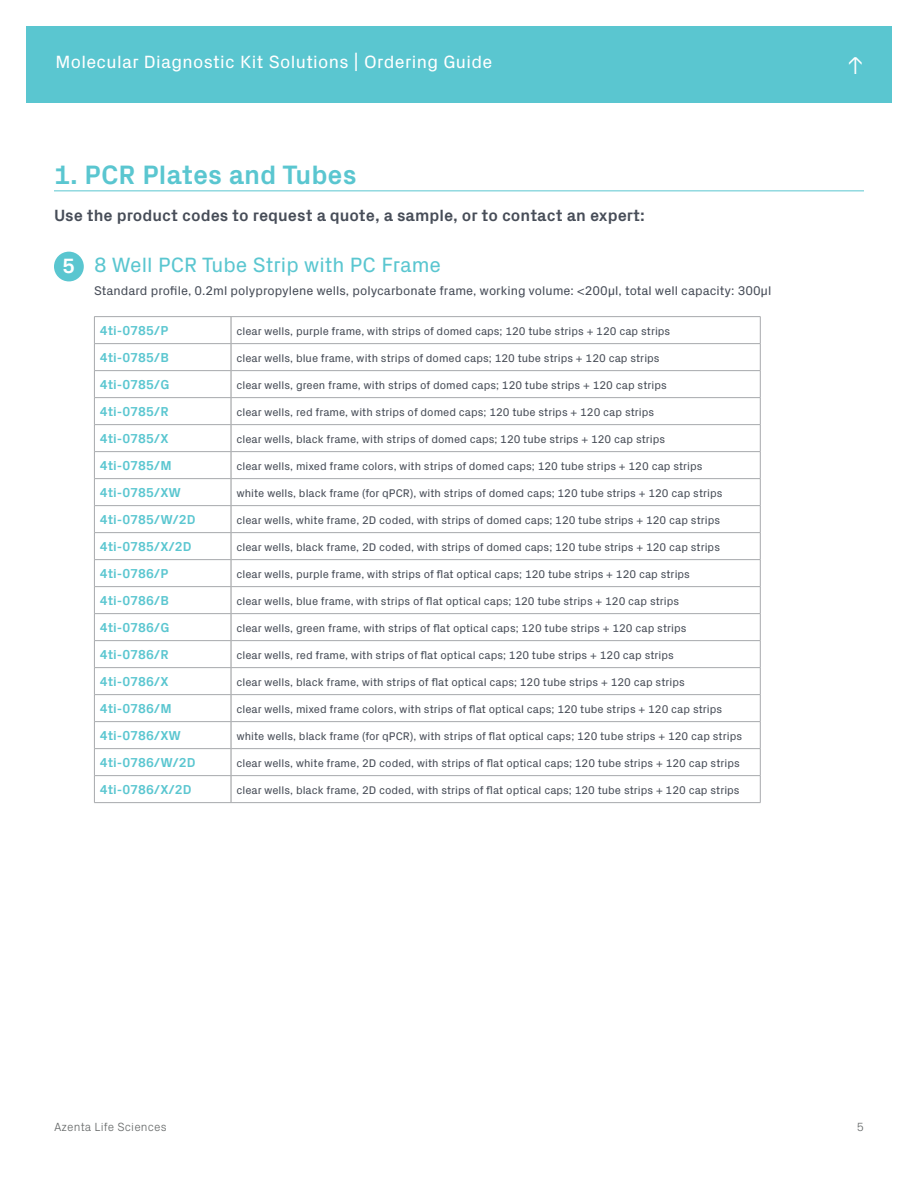
<style>
.page{position:relative;width:918px;height:1188px;background:#fff}
.page>*{position:absolute;margin:0;border:0;box-sizing:border-box;transform-origin:0 0}
.t1{font:700 27px "Px Grotesk";color:#5ac6d0}
.t2{font:300 24.75px "Px Grotesk";color:#fff}
.t3{font:21px "Px Grotesk";color:#5ac6d0}
.t4{font:700 21px "Px Grotesk";color:#fff}
.t5{font:18px "Px Grotesk";letter-spacing:.02em;color:#fff}
.t6{font:700 16.5px "Px Grotesk";color:#474d58}
.t7{font:700 13.2px "Px Grotesk";color:#5ac6d0}
.t8{font:12.75px "Px Grotesk";color:#474d58}
.t9{font:300 12px "Px Grotesk";letter-spacing:.01em;color:#676a6a}
.t10{font:11.25px "Px Grotesk";color:#474d57}
</style>
<div class="page">
<div style="left:26px;top:26px;width:866px;height:76px;background:#5ac6d0"></div>
<div style="left:54px;top:252px;width:30px;height:29px;background:#5ac6d0;border-radius:50%"></div>
<svg style="left:231px;top:317px;width:1px;height:485px"></svg>
<hr style="left:94px;top:316px;width:137px;height:1px;background:#a7a9ac">
<hr style="left:94px;top:343px;width:137px;height:1px;background:#a7a9ac">
<hr style="left:94px;top:370px;width:137px;height:1px;background:#a7a9ac">
<hr style="left:94px;top:397px;width:137px;height:1px;background:#a7a9ac">
<hr style="left:94px;top:424px;width:137px;height:1px;background:#a7a9ac">
<hr style="left:94px;top:451px;width:137px;height:1px;background:#a7a9ac">
<hr style="left:94px;top:478px;width:137px;height:1px;background:#a7a9ac">
<hr style="left:94px;top:505px;width:137px;height:1px;background:#a7a9ac">
<hr style="left:94px;top:532px;width:137px;height:1px;background:#a7a9ac">
<hr style="left:94px;top:559px;width:137px;height:1px;background:#a7a9ac">
<hr style="left:94px;top:586px;width:137px;height:1px;background:#a7a9ac">
<hr style="left:94px;top:613px;width:137px;height:1px;background:#a7a9ac">
<hr style="left:94px;top:640px;width:137px;height:1px;background:#a7a9ac">
<hr style="left:94px;top:667px;width:137px;height:1px;background:#a7a9ac">
<hr style="left:94px;top:694px;width:137px;height:1px;background:#a7a9ac">
<hr style="left:94px;top:721px;width:137px;height:1px;background:#a7a9ac">
<hr style="left:94px;top:748px;width:137px;height:1px;background:#a7a9ac">
<hr style="left:94px;top:775px;width:137px;height:1px;background:#a7a9ac">
<svg style="left:94px;top:317px;width:1px;height:485px"></svg>
<hr style="left:94px;top:802px;width:137px;height:1px;background:#a7a9ac">
<hr style="left:231px;top:316px;width:529px;height:1px;background:#a7a9ac">
<hr style="left:231px;top:343px;width:529px;height:1px;background:#a7a9ac">
<hr style="left:231px;top:370px;width:529px;height:1px;background:#a7a9ac">
<hr style="left:231px;top:397px;width:529px;height:1px;background:#a7a9ac">
<hr style="left:231px;top:424px;width:529px;height:1px;background:#a7a9ac">
<hr style="left:231px;top:451px;width:529px;height:1px;background:#a7a9ac">
<hr style="left:231px;top:478px;width:529px;height:1px;background:#a7a9ac">
<hr style="left:231px;top:505px;width:529px;height:1px;background:#a7a9ac">
<hr style="left:231px;top:532px;width:529px;height:1px;background:#a7a9ac">
<hr style="left:231px;top:559px;width:529px;height:1px;background:#a7a9ac">
<hr style="left:231px;top:586px;width:529px;height:1px;background:#a7a9ac">
<hr style="left:231px;top:613px;width:529px;height:1px;background:#a7a9ac">
<hr style="left:231px;top:640px;width:529px;height:1px;background:#a7a9ac">
<hr style="left:231px;top:667px;width:529px;height:1px;background:#a7a9ac">
<hr style="left:231px;top:694px;width:529px;height:1px;background:#a7a9ac">
<hr style="left:231px;top:721px;width:529px;height:1px;background:#a7a9ac">
<hr style="left:231px;top:748px;width:529px;height:1px;background:#a7a9ac">
<hr style="left:231px;top:775px;width:529px;height:1px;background:#a7a9ac">
<svg style="left:760px;top:317px;width:1px;height:485px"></svg>
<hr style="left:231px;top:802px;width:529px;height:1px;background:#a7a9ac">
<hr style="left:54px;top:190px;width:810px;height:1px;background:#5ac6d0">
<h3 class="t5" style="left:56px;top:49px;width:438px">Molecular Diagnostic Kit Solutions | Ordering Guide</h3>
<h2 class="t2" style="left:847px;top:48px;width:19px">↑</h2>
<h1 class="t1" style="left:54px;top:155px;width:304px">1. PCR Plates and Tubes</h1>
<h3 class="t6" style="left:54px;top:204px;width:593px">Use the product codes to request a quote, a sample, or to contact an expert:</h3>
<h3 class="t4" style="left:63px;top:251px;width:14px">5</h3>
<h3 class="t3" style="left:94px;top:250px;width:349px">8 Well PCR Tube Strip with PC Frame</h3>
<p class="t8" style="left:94px;top:281px;width:679px">Standard profile, 0.2ml polypropylene wells, polycarbonate frame, working volume: &lt;200µl, total well capacity: 300µl</p>
<p class="t7" style="left:100px;top:321px;width:70px">4ti-0785/P</p>
<p class="t10" style="left:236px;top:323px;width:435px">clear wells, purple frame, with strips of domed caps; 120 tube strips + 120 cap strips</p>
<p class="t7" style="left:100px;top:348px;width:71px">4ti-0785/B</p>
<p class="t10" style="left:236px;top:350px;width:425px">clear wells, blue frame, with strips of domed caps; 120 tube strips + 120 cap strips</p>
<p class="t7" style="left:100px;top:375px;width:71px">4ti-0785/G</p>
<p class="t10" style="left:236px;top:377px;width:432px">clear wells, green frame, with strips of domed caps; 120 tube strips + 120 cap strips</p>
<p class="t7" style="left:100px;top:402px;width:70px">4ti-0785/R</p>
<p class="t10" style="left:236px;top:404px;width:419px">clear wells, red frame, with strips of domed caps; 120 tube strips + 120 cap strips</p>
<p class="t7" style="left:100px;top:429px;width:70px">4ti-0785/X</p>
<p class="t10" style="left:236px;top:431px;width:430px">clear wells, black frame, with strips of domed caps; 120 tube strips + 120 cap strips</p>
<p class="t7" style="left:100px;top:456px;width:73px">4ti-0785/M</p>
<p class="t10" style="left:236px;top:458px;width:468px">clear wells, mixed frame colors, with strips of domed caps; 120 tube strips + 120 cap strips</p>
<p class="t7" style="left:100px;top:483px;width:83px">4ti-0785/XW</p>
<p class="t10" style="left:236px;top:485px;width:488px">white wells, black frame (for qPCR), with strips of domed caps; 120 tube strips + 120 cap strips</p>
<p class="t7" style="left:100px;top:510px;width:97px">4ti-0785/W/2D</p>
<p class="t10" style="left:236px;top:512px;width:485px">clear wells, white frame, 2D coded, with strips of domed caps; 120 tube strips + 120 cap strips</p>
<p class="t7" style="left:100px;top:537px;width:93px">4ti-0785/X/2D</p>
<p class="t10" style="left:236px;top:539px;width:485px">clear wells, black frame, 2D coded, with strips of domed caps; 120 tube strips + 120 cap strips</p>
<p class="t7" style="left:100px;top:564px;width:70px">4ti-0786/P</p>
<p class="t10" style="left:236px;top:566px;width:455px">clear wells, purple frame, with strips of flat optical caps; 120 tube strips + 120 cap strips</p>
<p class="t7" style="left:100px;top:591px;width:71px">4ti-0786/B</p>
<p class="t10" style="left:236px;top:593px;width:444px">clear wells, blue frame, with strips of flat optical caps; 120 tube strips + 120 cap strips</p>
<p class="t7" style="left:100px;top:618px;width:71px">4ti-0786/G</p>
<p class="t10" style="left:236px;top:620px;width:452px">clear wells, green frame, with strips of flat optical caps; 120 tube strips + 120 cap strips</p>
<p class="t7" style="left:100px;top:645px;width:70px">4ti-0786/R</p>
<p class="t10" style="left:236px;top:647px;width:439px">clear wells, red frame, with strips of flat optical caps; 120 tube strips + 120 cap strips</p>
<p class="t7" style="left:100px;top:672px;width:70px">4ti-0786/X</p>
<p class="t10" style="left:236px;top:674px;width:450px">clear wells, black frame, with strips of flat optical caps; 120 tube strips + 120 cap strips</p>
<p class="t7" style="left:100px;top:699px;width:73px">4ti-0786/M</p>
<p class="t10" style="left:236px;top:701px;width:487px">clear wells, mixed frame colors, with strips of flat optical caps; 120 tube strips + 120 cap strips</p>
<p class="t7" style="left:100px;top:726px;width:83px">4ti-0786/XW</p>
<p class="t10" style="left:236px;top:728px;width:507px">white wells, black frame (for qPCR), with strips of flat optical caps; 120 tube strips + 120 cap strips</p>
<p class="t7" style="left:100px;top:753px;width:97px">4ti-0786/W/2D</p>
<p class="t10" style="left:236px;top:755px;width:505px">clear wells, white frame, 2D coded, with strips of flat optical caps; 120 tube strips + 120 cap strips</p>
<p class="t7" style="left:100px;top:780px;width:93px">4ti-0786/X/2D</p>
<p class="t10" style="left:236px;top:782px;width:505px">clear wells, black frame, 2D coded, with strips of flat optical caps; 120 tube strips + 120 cap strips</p>
<p class="t9" style="left:54px;top:1118px;width:114px">Azenta Life Sciences</p>
<p class="t9" style="left:857px;top:1118px;width:9px">5</p>
</div>
